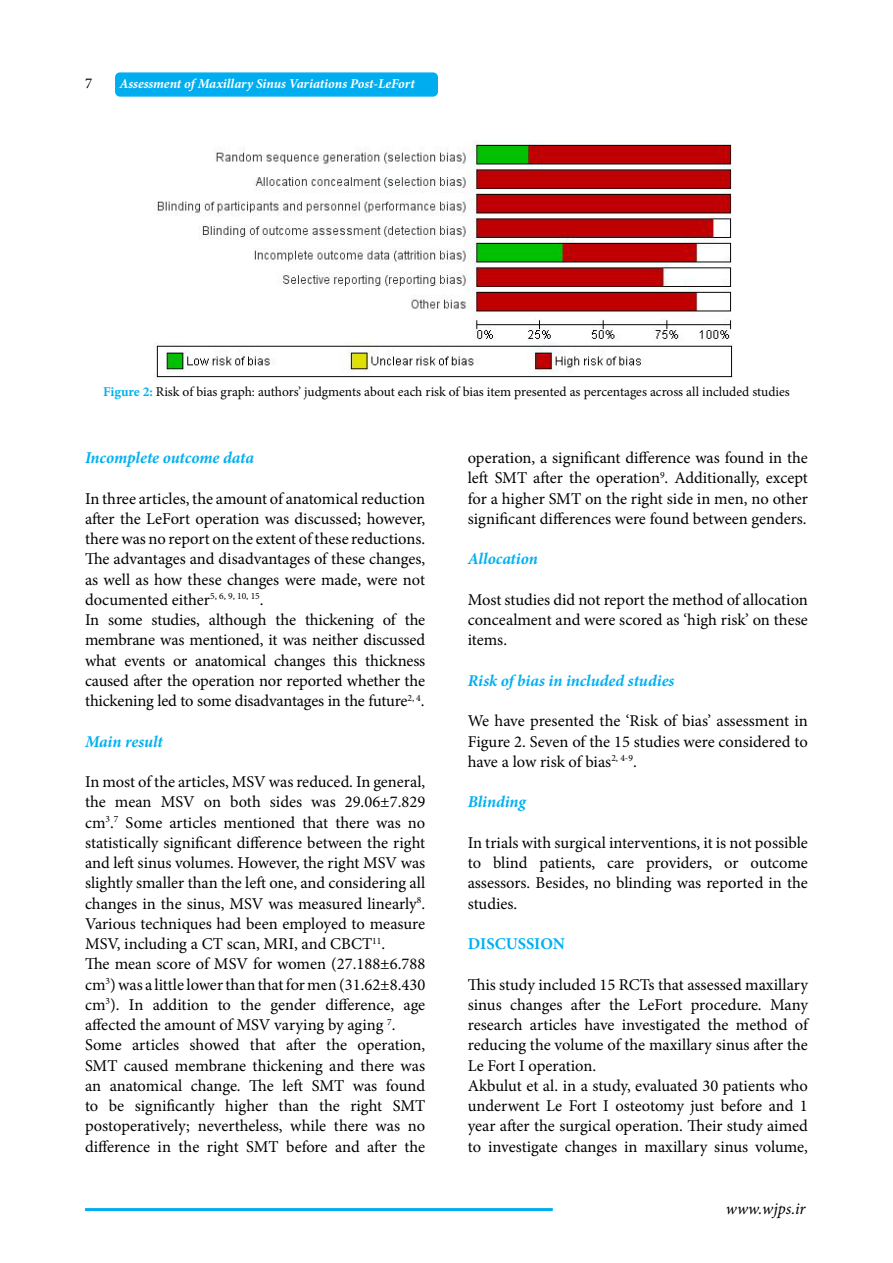
<style>
.page{position:relative;width:893px;height:1263px;background:#fff}
.page>*{position:absolute;margin:0;border:0;box-sizing:border-box;transform-origin:0 0}
.t1{font:16.5px/20.2px "Minion Pro";letter-spacing:-.005em;color:#000;text-align:justify}
.t2{font:italic 700 16.5px "Minion Pro";letter-spacing:-.005em;color:#00b0f0}
.t3{font:italic 16.5px "Minion Pro";letter-spacing:.005em;color:#000}
.t4{font:700 16.5px "Minion Pro";color:#00b0f0}
.t5{font:15px "Minion Pro";color:#000}
.t6{font:13.5px "Minion Pro";letter-spacing:-.005em;color:#000}
.t7{font:italic 700 13.5px "Minion Pro";letter-spacing:-.005em;color:#fff}
.s1{font-weight:700;color:#00b0f0}
</style>
<div class="page">
<div style="left:116px;top:73px;width:321px;height:23px;background:#00aeef;border-radius:4px"></div>
<div style="left:115px;top:72px;width:323px;height:25px;border:2px solid #00aeef;border-radius:4px"></div>
<hr style="left:85px;top:1208px;width:468px;height:3px;background:#00aeef">
<img style="left:156px;top:141px;width:577px;height:239px">
<p class="t5" style="left:85px;top:74px;width:9px">7</p>
<p class="t7" style="left:120px;top:74px;width:297px">Assessment of Maxillary Sinus Variations Post-LeFort</p>
<p class="t6" style="left:103px;top:383px;width:688px"><span class="s1">Figure 2:</span> Risk of bias graph: authors’ judgments about each risk of bias item presented as percentages across all included studies</p>
<p class="t2" style="left:85px;top:446px;width:170px">Incomplete outcome data</p>
<p class="t1" style="left:85px;top:488px;width:342px;text-align:left">In three articles, the amount of anatomical reduction after the LeFort operation was discussed; however, there was no report on the extent of these reductions.<br>The advantages and disadvantages of these changes, as well as how these changes were made, were not documented either<sup>5,</sup> <sup>6,</sup> <sup>9,</sup> <sup>10,</sup> <sup>15</sup>.<br>In some studies, although the thickening of the membrane was mentioned, it was neither discussed what events or anatomical changes this thickness caused after the operation nor reported whether the thickening led to some disadvantages in the future<sup>2,</sup> <sup>4</sup>.</p>
<p class="t2" style="left:85px;top:730px;width:79px">Main result</p>
<p class="t1" style="left:85px;top:772px;width:342px;text-align:left">In most of the articles, MSV was reduced. In general, the mean MSV on both sides was 29.06±7.829 cm<sup>3</sup>.<sup>7</sup> Some articles mentioned that there was no statistically significant difference between the right and left sinus volumes. However, the right MSV was slightly smaller than the left one, and considering all changes in the sinus, MSV was measured linearly<sup>8</sup>.<br>Various techniques had been employed to measure MSV, including a CT scan, MRI, and CBCT<sup>11</sup>.<br>The mean score of MSV for women (27.188±6.788 cm<sup>3</sup>) was a little lower than that for men (31.62±8.430 cm<sup>3</sup>). In addition to the gender difference, age affected the amount of MSV varying by aging <sup>7</sup>.<br>Some articles showed that after the operation, SMT caused membrane thickening and there was an anatomical change. The left SMT was found to be significantly higher than the right SMT postoperatively; nevertheless, while there was no difference in the right SMT before and after the</p>
<p class="t1" style="left:468px;top:448px;width:342px">operation, a significant difference was found in the left SMT after the operation<sup>9</sup>. Additionally, except for a higher SMT on the right side in men, no other significant differences were found between genders.</p>
<p class="t2" style="left:468px;top:547px;width:72px">Allocation</p>
<p class="t1" style="left:468px;top:590px;width:342px">Most studies did not report the method of allocation concealment and were scored as ‘high risk’ on these items.</p>
<p class="t2" style="left:468px;top:669px;width:208px">Risk of bias in included studies</p>
<p class="t1" style="left:468px;top:711px;width:342px">We have presented the ‘Risk of bias’ assessment in Figure 2. Seven of the 15 studies were considered to have a low risk of bias<sup>2,</sup> <sup>4-9</sup>.</p>
<p class="t2" style="left:468px;top:790px;width:60px">Blinding</p>
<p class="t1" style="left:468px;top:833px;width:342px">In trials with surgical interventions, it is not possible to blind patients, care providers, or outcome assessors. Besides, no blinding was reported in the studies.</p>
<p class="t4" style="left:468px;top:932px;width:99px">DISCUSSION</p>
<p class="t1" style="left:468px;top:974px;width:342px;text-align:left">This study included 15 RCTs that assessed maxillary sinus changes after the LeFort procedure. Many research articles have investigated the method of reducing the volume of the maxillary sinus after the Le Fort I operation.<br>Akbulut et al. in a study, evaluated 30 patients who underwent Le Fort I osteotomy just before and 1 year after the surgical operation. Their study aimed to investigate changes in maxillary sinus volume,</p>
<p class="t3" style="left:726px;top:1198px;width:81px">www.wjps.ir</p>
</div>
